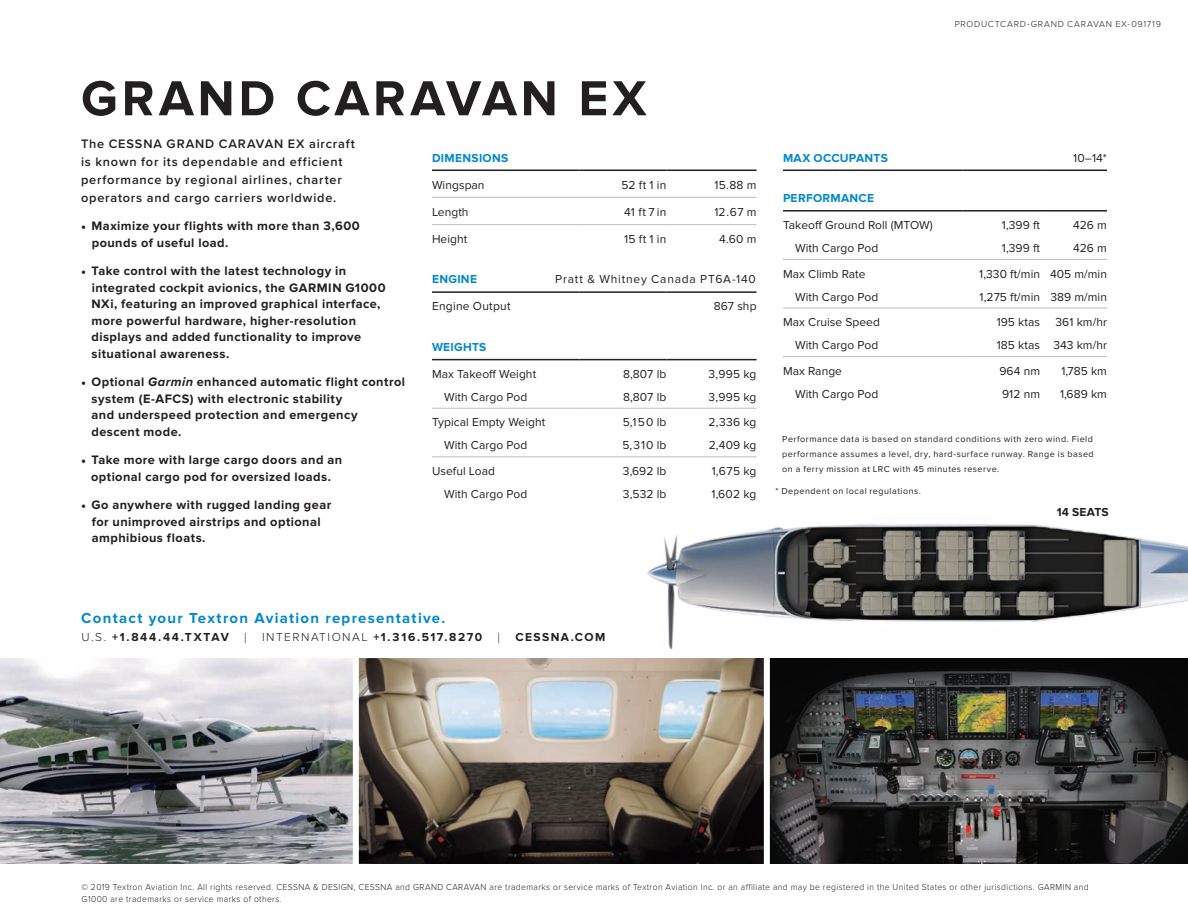
<style>
.page{position:relative;width:1188px;height:918px;background:#fff}
.page>*{position:absolute;margin:0;border:0;box-sizing:border-box;transform-origin:0 0}
.t1{font:700 51px "Proxima Nova";letter-spacing:.07em;color:#231f20}
.t2{font:700 15px "Proxima Nova";letter-spacing:.085em;color:#0088ce}
.t3{font:700 12.75px/16.5px "Proxima Nova";letter-spacing:.035em;color:#231f20}
.t4{font:600 12.75px/18px "Proxima Nova";letter-spacing:.06em;color:#231f20}
.t5{font:12px "Proxima Nova";letter-spacing:.005em;color:#231f20}
.t6{font:700 12px "Proxima Nova";letter-spacing:.025em;color:#0088ce}
.t7{font:700 12px "Proxima Nova";letter-spacing:.12em;color:#231f20}
.t8{font:12px "Proxima Nova";letter-spacing:.065em;color:#231f20}
.t9{font:700 12px "Proxima Nova";letter-spacing:.15em;color:#231f20}
.t10{font:12px "Proxima Nova";letter-spacing:.025em;color:#231f20}
.t11{font:300 9px/12px "Proxima Nova";letter-spacing:.045em;color:#231f20;scale:.95 1}
.t12{font:9px/15px "Proxima Nova";letter-spacing:.055em;color:#231f20;text-align:justify}
.t13{font:300 9px "Proxima Nova";letter-spacing:.085em;color:#231f20}
.s1{font-family:"Minion Pro";font-weight:400}
.s2{font-style:italic}
.s3{font-weight:300}
.s4{font-weight:300;font-size:15px}
</style>
<div class="page">
<hr style="left:783px;top:259px;width:162px;height:1px;background:#bcbdc0">
<svg style="left:945px;top:259px;width:17px;height:1px"></svg>
<hr style="left:962px;top:259px;width:78px;height:1px;background:#bcbdc0">
<hr style="left:1040px;top:259px;width:67px;height:1px;background:#bcbdc0">
<hr style="left:783px;top:308px;width:162px;height:1px;background:#bcbdc0">
<svg style="left:945px;top:308px;width:17px;height:1px"></svg>
<hr style="left:962px;top:308px;width:78px;height:1px;background:#bcbdc0">
<hr style="left:1040px;top:308px;width:67px;height:1px;background:#bcbdc0">
<hr style="left:783px;top:356px;width:162px;height:1px;background:#bcbdc0">
<svg style="left:945px;top:356px;width:17px;height:1px"></svg>
<hr style="left:962px;top:356px;width:78px;height:1px;background:#bcbdc0">
<hr style="left:1040px;top:356px;width:67px;height:1px;background:#bcbdc0">
<hr style="left:783px;top:170px;width:162px;height:1px;background:#231f20">
<svg style="left:945px;top:170px;width:17px;height:1px"></svg>
<hr style="left:962px;top:170px;width:78px;height:1px;background:#231f20">
<hr style="left:1040px;top:170px;width:67px;height:1px;background:#231f20">
<hr style="left:783px;top:210px;width:162px;height:2px;background:#231f20">
<svg style="left:945px;top:210px;width:17px;height:2px"></svg>
<hr style="left:962px;top:210px;width:78px;height:2px;background:#231f20">
<hr style="left:1040px;top:210px;width:67px;height:2px;background:#231f20">
<img style="left:770px;top:668px;width:418px;height:196px">
<img style="left:647px;top:523px;width:541px;height:145px">
<img style="left:359px;top:658px;width:405px;height:206px">
<img style="left:0;top:658px;width:353px;height:206px">
<div style="left:764px;top:653px;width:6px;height:214px;background:#fff"></div>
<hr style="left:432px;top:291px;width:148px;height:2px;background:#231f20">
<hr style="left:580px;top:291px;width:86px;height:2px;background:#231f20">
<hr style="left:666px;top:291px;width:91px;height:2px;background:#231f20">
<hr style="left:432px;top:359px;width:148px;height:1px;background:#231f20">
<hr style="left:580px;top:359px;width:86px;height:1px;background:#231f20">
<hr style="left:666px;top:359px;width:91px;height:1px;background:#231f20">
<hr style="left:432px;top:170px;width:148px;height:1px;background:#231f20">
<hr style="left:580px;top:170px;width:86px;height:1px;background:#231f20">
<hr style="left:666px;top:170px;width:91px;height:1px;background:#231f20">
<hr style="left:432px;top:224px;width:148px;height:1px;background:#bcbdc0">
<hr style="left:580px;top:224px;width:86px;height:1px;background:#bcbdc0">
<hr style="left:666px;top:224px;width:91px;height:1px;background:#bcbdc0">
<hr style="left:432px;top:457px;width:148px;height:1px;background:#bcbdc0">
<hr style="left:580px;top:457px;width:86px;height:1px;background:#bcbdc0">
<hr style="left:666px;top:457px;width:91px;height:1px;background:#bcbdc0">
<hr style="left:432px;top:197px;width:148px;height:1px;background:#bcbdc0">
<hr style="left:580px;top:197px;width:86px;height:1px;background:#bcbdc0">
<hr style="left:666px;top:197px;width:91px;height:1px;background:#bcbdc0">
<hr style="left:432px;top:408px;width:148px;height:1px;background:#bcbdc0">
<hr style="left:580px;top:408px;width:86px;height:1px;background:#bcbdc0">
<hr style="left:666px;top:408px;width:91px;height:1px;background:#bcbdc0">
<p class="t13" style="left:955px;top:19px;width:208px">PRODUCTCARD-GRAND CARAVAN EX-091719</p>
<p class="t1" style="left:81px;top:69px;width:567px">GRAND CARAVAN EX</p>
<p class="t4" style="left:81px;top:135px;width:275px">The CESSNA GRAND CARAVAN EX aircraft is known for its dependable and efficient performance by regional airlines, charter operators and cargo carriers worldwide.</p>
<p class="t3" style="left:81px;top:218px;width:280px"><span class="s1">•</span> Maximize your flights with more than 3,600</p>
<p class="t3" style="left:92px;top:235px;width:138px">pounds of useful load.</p>
<p class="t3" style="left:81px;top:263px;width:267px"><span class="s1">•</span> Take control with the latest technology in</p>
<p class="t3" style="left:92px;top:280px;width:295px">integrated cockpit avionics, the GARMIN G1000</p>
<p class="t3" style="left:92px;top:296px;width:290px">NXi, featuring an improved graphical interface, more powerful hardware, higher-resolution</p>
<p class="t3" style="left:92px;top:329px;width:271px">displays and added functionality to improve</p>
<p class="t3" style="left:92px;top:346px;width:139px">situational awareness.</p>
<p class="t3" style="left:92px;top:374px;width:315px;text-indent:-11px"><span class="s1">•</span> Optional <span class="s2">Garmin</span> enhanced automatic flight control system (E-AFCS) with electronic stability<br>and underspeed protection and emergency descent mode.</p>
<p class="t3" style="left:81px;top:452px;width:263px"><span class="s1">•</span> Take more with large cargo doors and an</p>
<p class="t3" style="left:91px;top:469px;width:242px">optional cargo pod for oversized loads.</p>
<p class="t3" style="left:81px;top:497px;width:252px"><span class="s1">•</span> Go anywhere with rugged landing gear</p>
<p class="t3" style="left:92px;top:514px;width:230px">for unimproved airstrips and optional</p>
<p class="t3" style="left:92px;top:530px;width:115px">amphibious floats.</p>
<p class="t6" style="left:432px;top:151px;width:78px">DIMENSIONS</p>
<p class="t5" style="left:432px;top:178px;width:54px">Wingspan</p>
<p class="t5" style="left:621px;top:178px;width:47px">52 ft 1 in</p>
<p class="t5" style="left:715px;top:178px;width:43px">15.88 m</p>
<p class="t5" style="left:432px;top:205px;width:38px">Length</p>
<p class="t5" style="left:624px;top:205px;width:44px">41 ft 7 in</p>
<p class="t5" style="left:714px;top:205px;width:44px">12.67 m</p>
<p class="t5" style="left:432px;top:232px;width:37px">Height</p>
<p class="t5" style="left:624px;top:232px;width:44px">15 ft 1 in</p>
<p class="t5" style="left:719px;top:232px;width:39px">4.60 m</p>
<p class="t6" style="left:432px;top:272px;width:47px">ENGINE</p>
<p class="t10" style="left:432px;top:299px;width:80px">Engine Output</p>
<p class="t5" style="left:714px;top:299px;width:44px">867 shp</p>
<p class="t6" style="left:432px;top:340px;width:56px">WEIGHTS</p>
<p class="t5" style="left:432px;top:367px;width:106px">Max Takeoff Weight</p>
<p class="t5" style="left:623px;top:367px;width:45px">8,807 lb</p>
<p class="t5" style="left:709px;top:367px;width:49px">3,995 kg</p>
<p class="t5" style="left:444px;top:390px;width:85px">With Cargo Pod</p>
<p class="t5" style="left:623px;top:390px;width:45px">8,807 lb</p>
<p class="t5" style="left:709px;top:390px;width:49px">3,995 kg</p>
<p class="t5" style="left:432px;top:416px;width:115px">Typical Empty Weight</p>
<p class="t5" style="left:623px;top:416px;width:45px">5,150 lb</p>
<p class="t5" style="left:709px;top:416px;width:49px">2,336 kg</p>
<p class="t5" style="left:444px;top:439px;width:85px">With Cargo Pod</p>
<p class="t5" style="left:622px;top:439px;width:45px">5,310 lb</p>
<p class="t5" style="left:709px;top:439px;width:49px">2,409 kg</p>
<p class="t5" style="left:432px;top:464px;width:65px">Useful Load</p>
<p class="t5" style="left:623px;top:464px;width:45px">3,692 lb</p>
<p class="t5" style="left:712px;top:464px;width:46px">1,675 kg</p>
<p class="t5" style="left:444px;top:487px;width:85px">With Cargo Pod</p>
<p class="t5" style="left:623px;top:487px;width:45px">3,532 lb</p>
<p class="t5" style="left:712px;top:487px;width:46px">1,602 kg</p>
<p class="t8" style="left:555px;top:272px;width:202px">Pratt &amp; Whitney Canada PT6A-140</p>
<p class="t6" style="left:783px;top:151px;width:106px">MAX OCCUPANTS</p>
<p class="t5" style="left:1073px;top:151px;width:35px">10–14*</p>
<p class="t6" style="left:783px;top:191px;width:93px">PERFORMANCE</p>
<p class="t5" style="left:783px;top:218px;width:151px">Takeoff Ground Roll (MTOW)</p>
<p class="t5" style="left:1002px;top:218px;width:40px">1,399 ft</p>
<p class="t5" style="left:1073px;top:218px;width:35px">426 m</p>
<p class="t5" style="left:795px;top:241px;width:85px">With Cargo Pod</p>
<p class="t5" style="left:1002px;top:241px;width:40px">1,399 ft</p>
<p class="t5" style="left:1073px;top:241px;width:35px">426 m</p>
<p class="t5" style="left:783px;top:267px;width:84px">Max Climb Rate</p>
<p class="t5" style="left:979px;top:267px;width:62px">1,330 ft/min</p>
<p class="t5" style="left:1050px;top:267px;width:58px">405 m/min</p>
<p class="t5" style="left:795px;top:290px;width:85px">With Cargo Pod</p>
<p class="t5" style="left:980px;top:290px;width:62px">1,275 ft/min</p>
<p class="t5" style="left:1050px;top:290px;width:58px">389 m/min</p>
<p class="t5" style="left:783px;top:315px;width:98px">Max Cruise Speed</p>
<p class="t5" style="left:997px;top:315px;width:45px">195 ktas</p>
<p class="t5" style="left:1056px;top:315px;width:53px">361 km/hr</p>
<p class="t5" style="left:795px;top:338px;width:85px">With Cargo Pod</p>
<p class="t5" style="left:997px;top:338px;width:45px">185 ktas</p>
<p class="t5" style="left:1053px;top:338px;width:55px">343 km/hr</p>
<p class="t5" style="left:783px;top:364px;width:61px">Max Range</p>
<p class="t5" style="left:999px;top:364px;width:42px">964 nm</p>
<p class="t5" style="left:1061px;top:364px;width:47px">1,785 km</p>
<p class="t5" style="left:795px;top:387px;width:85px">With Cargo Pod</p>
<p class="t5" style="left:1002px;top:387px;width:39px">912 nm</p>
<p class="t5" style="left:1060px;top:387px;width:48px">1,689 km</p>
<p class="t12" style="left:782px;top:432px;width:313px">Performance data is based on standard conditions with zero wind. Field performance assumes a level, dry, hard-surface runway. Range is based on a ferry mission at LRC with 45 minutes reserve.</p>
<p class="t12" style="left:776px;top:484px;width:147px">* Dependent on local regulations.</p>
<p class="t7" style="left:1057px;top:505px;width:53px">14 SEATS</p>
<p class="t2" style="left:81px;top:609px;width:365px">Contact your Textron Aviation representative.</p>
<p class="t9" style="left:82px;top:630px;width:167px"><span class="s3">U.S.</span> +1.844.44.TXTAV <span class="s4">|</span></p>
<p class="t7" style="left:262px;top:630px;width:239px"><span class="s3">INTERNATIONAL</span> +1.316.517.8270 <span class="s4">|</span></p>
<p class="t7" style="left:515px;top:630px;width:91px">CESSNA.COM</p>
<p class="t11" style="left:81px;top:881px;width:1062px">© 2019 Textron Aviation Inc. All rights reserved. CESSNA &amp; DESIGN, CESSNA and GRAND CARAVAN are trademarks or service marks of Textron Aviation Inc. or an affiliate and may be registered in the United States or other jurisdictions. GARMIN and<br>G1000 are trademarks or service marks of others.</p>
</div>
